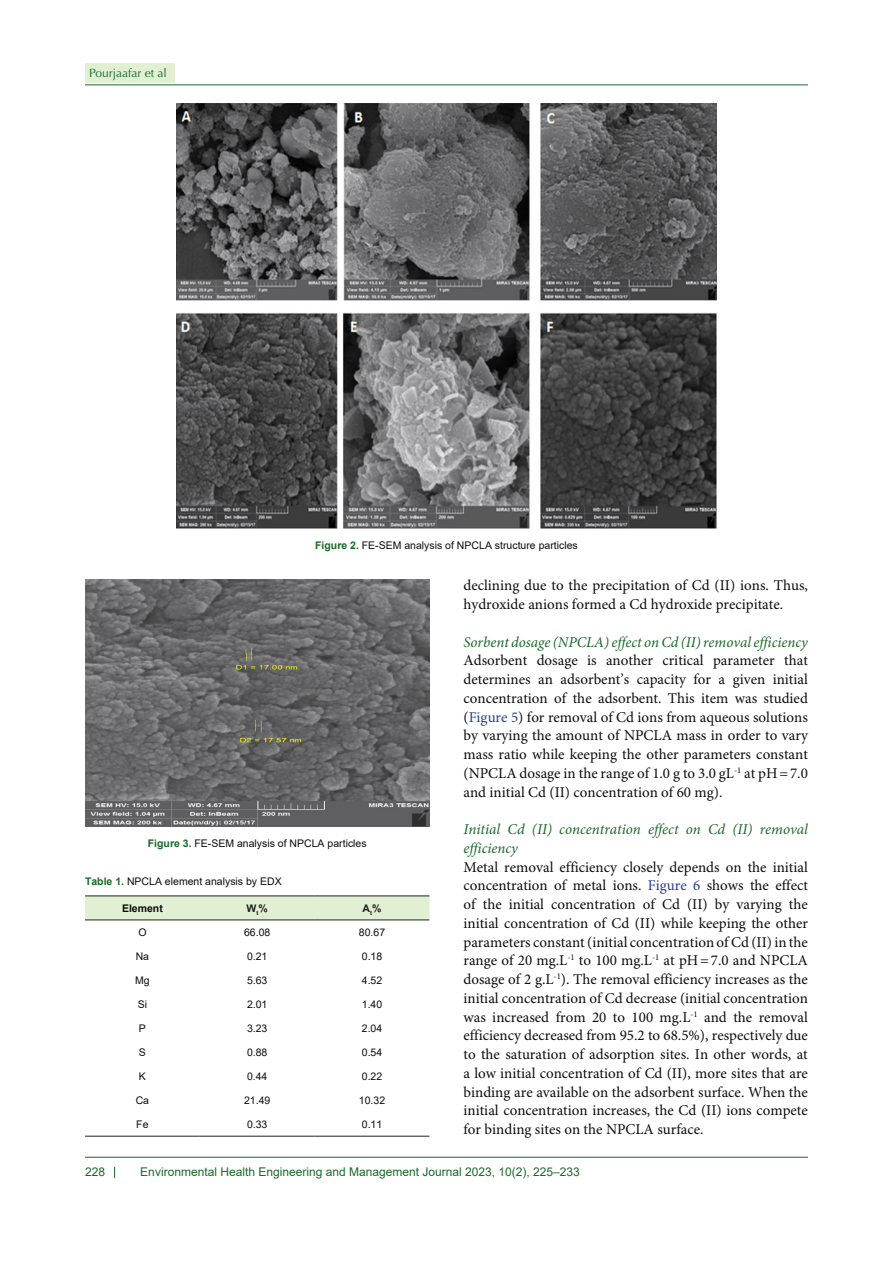
<style>
.page{position:relative;width:893px;height:1263px;background:#fff}
.page>*{position:absolute;margin:0;border:0;box-sizing:border-box;transform-origin:0 0}
.t1{font:15px/18.8px "Minion Pro";color:#0d0d0d;text-align:justify}
.Default{font:italic 15px/18.8px "Minion Pro";color:#196928}
.t2{font:12px "Arial";color:#196928}
.t3{font:12px "Optima LT Std";color:#196928}
.t4{font:10.5px "Arial";color:#0d0d0d}
.t5{font:700 10.5px "Arial";color:#0d0d0d}
.t6{font:700 10.5px "Arial";color:#231f20}
.s1{font-weight:700;color:#196928}
.s2{color:#253f8e}
</style>
<div class="page">
<hr style="left:85px;top:85px;width:723px;height:1px;background:#196928">
<div style="left:85px;top:64px;width:89px;height:19px;background:#e1f0d2"></div>
<hr style="left:85px;top:1157px;width:723px;height:1px;background:#196928">
<div style="left:85px;top:896px;width:344px;height:23px;background:#e1f0d2"></div>
<hr style="left:85px;top:895px;width:115px;height:1px;background:#231f20">
<hr style="left:200px;top:895px;width:115px;height:1px;background:#231f20">
<hr style="left:315px;top:895px;width:114px;height:1px;background:#231f20">
<hr style="left:85px;top:919px;width:115px;height:1px;background:#231f20">
<hr style="left:200px;top:919px;width:115px;height:1px;background:#231f20">
<hr style="left:315px;top:919px;width:114px;height:1px;background:#231f20">
<hr style="left:85px;top:1136px;width:115px;height:1px;background:#231f20">
<hr style="left:200px;top:1136px;width:115px;height:1px;background:#231f20">
<hr style="left:315px;top:1136px;width:114px;height:1px;background:#231f20">
<img style="left:176px;top:103px;width:540px;height:425px">
<img style="left:85px;top:579px;width:344px;height:248px">
<p class="t3" style="left:89px;top:66px;width:79px">Pourjaafar et al</p>
<p class="t4" style="left:315px;top:538px;width:264px"><span class="s1">Figure 2.</span> FE-SEM analysis of NPCLA structure particles</p>
<p class="t4" style="left:148px;top:836px;width:220px"><span class="s1">Figure 3.</span> FE-SEM analysis of NPCLA particles</p>
<p class="t4" style="left:85px;top:874px;width:198px"><span class="s1">Table 1.</span> NPCLA element analysis by EDX</p>
<p class="t5" style="left:122px;top:901px;width:42px">Element</p>
<p class="t6" style="left:247px;top:901px;width:23px">W<sub>t</sub>%</p>
<p class="t6" style="left:363px;top:901px;width:20px">A<sub>t</sub>%</p>
<p class="t4" style="left:138px;top:925px;width:10px">O</p>
<p class="t4" style="left:244px;top:925px;width:28px">66.08</p>
<p class="t4" style="left:359px;top:925px;width:28px">80.67</p>
<p class="t4" style="left:136px;top:949px;width:15px">Na</p>
<p class="t4" style="left:247px;top:949px;width:22px">0.21</p>
<p class="t4" style="left:362px;top:949px;width:22px">0.18</p>
<p class="t4" style="left:135px;top:973px;width:16px">Mg</p>
<p class="t4" style="left:247px;top:973px;width:22px">5.63</p>
<p class="t4" style="left:362px;top:973px;width:22px">4.52</p>
<p class="t4" style="left:138px;top:997px;width:11px">Si</p>
<p class="t4" style="left:247px;top:997px;width:22px">2.01</p>
<p class="t4" style="left:362px;top:997px;width:22px">1.40</p>
<p class="t4" style="left:139px;top:1021px;width:9px">P</p>
<p class="t4" style="left:247px;top:1021px;width:22px">3.23</p>
<p class="t4" style="left:362px;top:1021px;width:22px">2.04</p>
<p class="t4" style="left:139px;top:1045px;width:9px">S</p>
<p class="t4" style="left:247px;top:1045px;width:22px">0.88</p>
<p class="t4" style="left:362px;top:1045px;width:22px">0.54</p>
<p class="t4" style="left:139px;top:1069px;width:9px">K</p>
<p class="t4" style="left:247px;top:1069px;width:22px">0.44</p>
<p class="t4" style="left:362px;top:1069px;width:22px">0.22</p>
<p class="t4" style="left:136px;top:1093px;width:15px">Ca</p>
<p class="t4" style="left:244px;top:1093px;width:28px">21.49</p>
<p class="t4" style="left:359px;top:1093px;width:28px">10.32</p>
<p class="t4" style="left:136px;top:1117px;width:14px">Fe</p>
<p class="t4" style="left:247px;top:1117px;width:22px">0.33</p>
<p class="t4" style="left:362px;top:1117px;width:22px">0.11</p>
<p class="t1" style="left:463px;top:577px;width:346px">declining due to the precipitation of Cd (II) ions. Thus, hydroxide anions formed a Cd hydroxide precipitate.</p>
<p class="Default" style="left:463px;top:632px;width:346px">Sorbent dosage (NPCLA) effect on Cd (II) removal efficiency</p>
<p class="t1" style="left:463px;top:652px;width:346px">Adsorbent dosage is another critical parameter that determines an adsorbent’s capacity for a given initial concentration of the adsorbent. This item was studied (<span class="s2">Figure 5</span>) for removal of Cd ions from aqueous solutions by varying the amount of NPCLA mass in order to vary mass ratio while keeping the other parameters constant (NPCLA dosage in the range of 1.0 g to 3.0 gL<sup>-1</sup> at pH=7.0 and initial Cd (II) concentration of 60 mg).</p>
<p class="Default" style="left:463px;top:820px;width:346px">Initial Cd (II) concentration effect on Cd (II) removal efficiency</p>
<p class="t1" style="left:463px;top:858px;width:346px">Metal removal efficiency closely depends on the initial concentration of metal ions. <span class="s2">Figure 6</span> shows the effect of the initial concentration of Cd (II) by varying the initial concentration of Cd (II) while keeping the other parameters constant (initial concentration of Cd (II) in the range of 20 mg.L<sup>-1</sup> to 100 mg.L<sup>-1</sup> at pH=7.0 and NPCLA dosage of 2 g.L<sup>-1</sup>). The removal efficiency increases as the initial concentration of Cd decrease (initial concentration was increased from 20 to 100 mg.L<sup>-1</sup> and the removal efficiency decreased from 95.2 to 68.5%), respectively due to the saturation of adsorption sites. In other words, at a low initial concentration of Cd (II), more sites that are binding are available on the adsorbent surface. When the initial concentration increases, the Cd (II) ions compete for binding sites on the NPCLA surface.</p>
<p class="t2" style="left:85px;top:1163px;width:22px">228</p>
<p class="t2" style="left:140px;top:1163px;width:441px">Environmental Health Engineering and Management Journal 2023, 10(2), 225–233</p>
</div>
